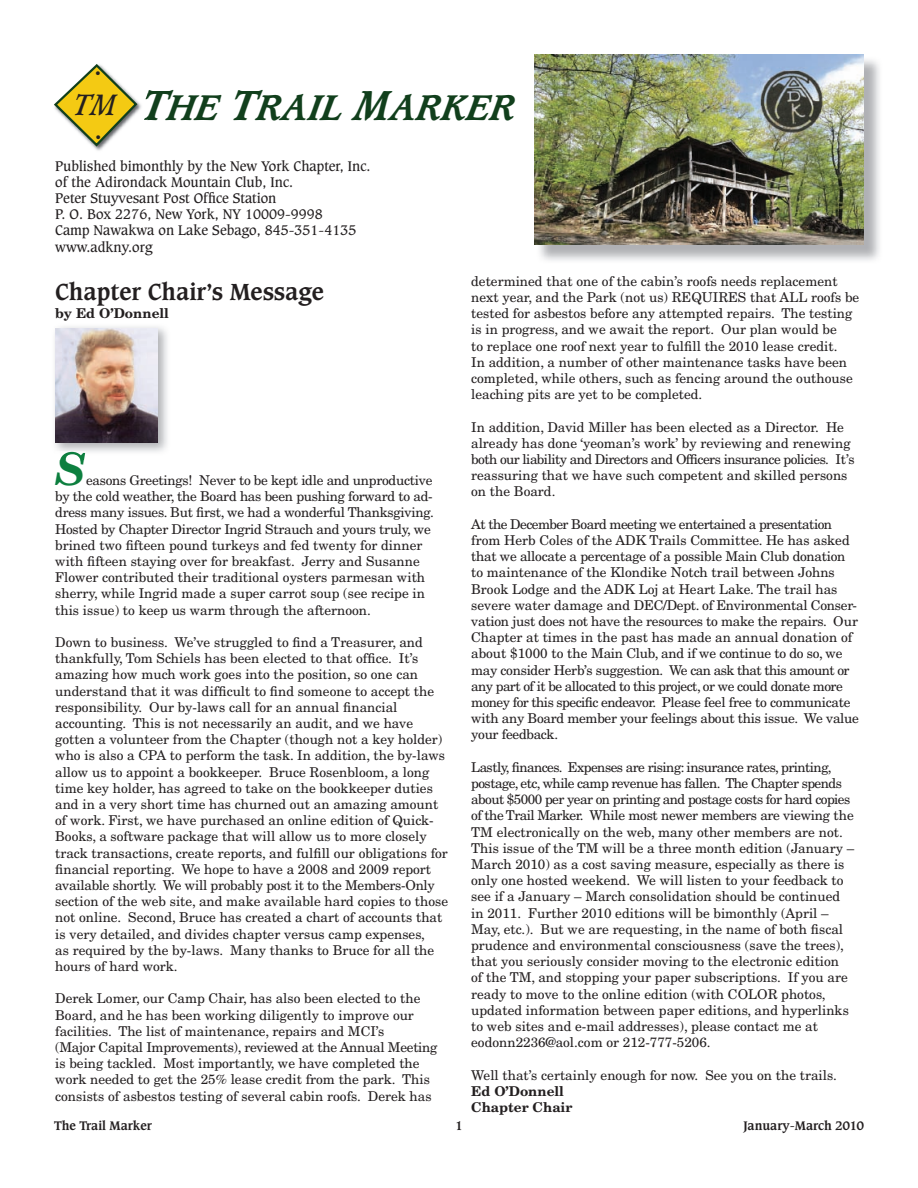
<style>
.page{position:relative;width:918px;height:1188px;background:#fff}
.page>*{position:absolute;margin:0;border:0;box-sizing:border-box;transform-origin:0 0}
.t1{font:italic 700 45px "New Century Schlbk";color:#0d7f3f}
.t2{font:italic 700 34.5px "Caxton";color:#113f1c}
.t3{font:700 22.5px "Caxton";color:#231f20}
.t4{font:13.5px/16.2px "New Century Schlbk";color:#231f20}
.t5{font:13.5px/16.2px "New Century Schlbk";letter-spacing:-.02em;color:#231f20}
.t6{font:13.5px/16.2px "Caxton";color:#231f20}
.t7{font:700 13.5px/16.2px "New Century Schlbk";color:#231f20}
.t8{font:700 12px "Caxton";color:#231f20}
.t9{font:10.5px "New Century Schlbk";color:#231f20}
.s1{font-weight:400;font-size:28.5px;color:#231f20}
.s2{font-size:40.5px}
</style>
<div class="page">
<img style="left:536px;top:59px;width:344px;height:202px">
<img style="left:534px;top:54px;width:330px;height:190px">
<img style="left:144px;top:95px;width:3px;height:25px">
<svg style="left:54px;top:64px;width:85px;height:84px"></svg>
<img style="left:54px;top:326px;width:113px;height:128px">
<img style="left:55px;top:452px;width:30px;height:8px">
<img style="left:55px;top:328px;width:103px;height:115px">
<p class="t9" style="left:95px;top:66px;width:8px">•</p>
<h2 class="t2" style="left:73px;top:86px;width:443px"><span class="s1">TM</span> <span class="s2">T</span>HE <span class="s2">T</span>RAIL <span class="s2">M</span>ARKER</h2>
<p class="t9" style="left:95px;top:131px;width:8px">•</p>
<p class="t6" style="left:55px;top:158px;width:317px">Published bimonthly by the New York Chapter, Inc. of the Adirondack Mountain Club, Inc.<br>Peter Stuyvesant Post Office Station<br>P. O. Box 2276, New York, NY 10009-9998<br>Camp Nawakwa on Lake Sebago, 845-351-4135 www.adkny.org</p>
<h3 class="t3" style="left:55px;top:278px;width:270px">Chapter Chair’s Message</h3>
<p class="t7" style="left:55px;top:305px;width:115px">by Ed O’Donnell</p>
<h1 class="t1" style="left:55px;top:440px;width:32px">S</h1>
<p class="t4" style="left:55px;top:472px;width:380px;text-indent:31px">easons Greetings! Never to be kept idle and unproductive by the cold weather, the Board has been pushing forward to ad&shy;dress many issues. But first, we had a wonderful Thanksgiving.<br>Hosted by Chapter Director Ingrid Strauch and yours truly, we brined two fifteen pound turkeys and fed twenty for dinner with fifteen staying over for breakfast. Jerry and Susanne Flower contributed their traditional oysters parmesan with sherry, while Ingrid made a super carrot soup (see recipe in this issue) to keep us warm through the afternoon.</p>
<p class="t4" style="left:55px;top:634px;width:395px">Down to business. We’ve struggled to find a Treasurer, and thankfully, Tom Schiels has been elected to that office. It’s amazing how much work goes into the position, so one can understand that it was difficult to find someone to accept the responsibility. Our by-laws call for an annual financial accounting. This is not necessarily an audit, and we have gotten a volunteer from the Chapter (though not a key holder) who is also a CPA to perform the task. In addition, the by-laws allow us to appoint a bookkeeper. Bruce Rosenbloom, a long time key holder, has agreed to take on the bookkeeper duties and in a very short time has churned out an amazing amount of work. First, we have purchased an online edition of Quick-Books, a software package that will allow us to more closely track transactions, create reports, and fulfill our obligations for financial reporting. We hope to have a 2008 and 2009 report available shortly. We will probably post it to the Members-Only section of the web site, and make available hard copies to those not online. Second, Bruce has created a chart of accounts that is very detailed, and divides chapter versus camp expenses,<br>as required by the by-laws. Many thanks to Bruce for all the hours of hard work.</p>
<p class="t4" style="left:55px;top:990px;width:384px">Derek Lomer, our Camp Chair, has also been elected to the Board, and he has been working diligently to improve our facilities. The list of maintenance, repairs and MCI’s<br>(Major Capital Improvements), reviewed at the Annual Meeting is being tackled. Most importantly, we have completed the work needed to get the 25% lease credit from the park. This consists of asbestos testing of several cabin roofs. Derek has</p>
<p class="t4" style="left:471px;top:273px;width:390px">determined that one of the cabin’s roofs needs replacement next year, and the Park (not us) REQUIRES that ALL roofs be tested for asbestos before any attempted repairs. The testing is in progress, and we await the report. Our plan would be<br>to replace one roof next year to fulfill the 2010 lease credit.<br>In addition, a number of other maintenance tasks have been completed, while others, such as fencing around the outhouse leaching pits are yet to be completed.</p>
<p class="t4" style="left:471px;top:419px;width:385px">In addition, David Miller has been elected as a Director. He already has done ‘yeoman’s work’ by reviewing and renewing both our liability and Directors and Officers insurance policies. It’s reassuring that we have such competent and skilled persons on the Board.</p>
<p class="t5" style="left:471px;top:516px;width:389px">At the December Board meeting we entertained a presentation from Herb Coles of the ADK Trails Committee. He has asked that we allocate a percentage of a possible Main Club donation to maintenance of the Klondike Notch trail between Johns Brook Lodge and the ADK Loj at Heart Lake. The trail has severe water damage and DEC/Dept. of Environmental Conser&shy;vation just does not have the resources to make the repairs. Our Chapter at times in the past has made an annual donation of about $1000 to the Main Club, and if we continue to do so, we may consider Herb’s suggestion. We can ask that this amount or any part of it be allocated to this project, or we could donate more money for this specific endeavor. Please feel free to communicate with any Board member your feelings about this issue. We value your feedback.</p>
<p class="t4" style="left:471px;top:759px;width:384px">Lastly, finances. Expenses are rising: insurance rates, printing, postage, etc, while camp revenue has fallen. The Chapter spends about $5000 per year on printing and postage costs for hard copies of the Trail Marker. While most newer members are viewing the TM electronically on the web, many other members are not.<br>This issue of the TM will be a three month edition (January – March 2010) as a cost saving measure, especially as there is only one hosted weekend. We will listen to your feedback to see if a January – March consolidation should be continued in 2011. Further 2010 editions will be bimonthly (April – May, etc.). But we are requesting, in the name of both fiscal prudence and environmental consciousness (save the trees), that you seriously consider moving to the electronic edition<br>of the TM, and stopping your paper subscriptions. If you are ready to move to the online edition (with COLOR photos, updated information between paper editions, and hyperlinks to web sites and e-mail addresses), please contact me at eodonn2236@aol.com or 212-777-5206.</p>
<p class="t4" style="left:471px;top:1067px;width:367px">Well that’s certainly enough for now. See you on the trails.</p>
<p class="t7" style="left:471px;top:1083px;width:103px">Ed O’Donnell<br>Chapter Chair</p>
<p class="t8" style="left:54px;top:1118px;width:100px">The Trail Marker</p>
<p class="t8" style="left:455px;top:1118px;width:9px">1</p>
<p class="t8" style="left:743px;top:1118px;width:122px">January-March 2010</p>
</div>
